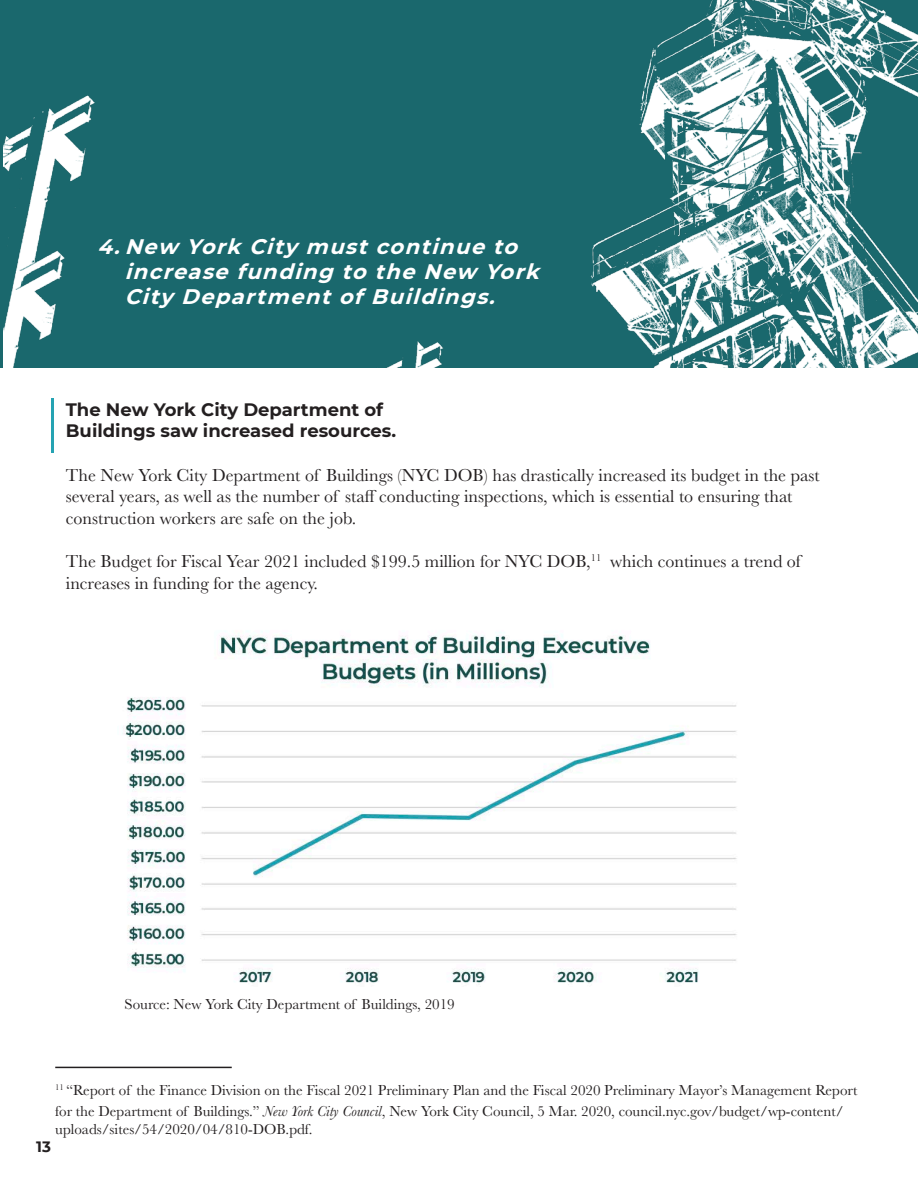
<style>
.page{position:relative;width:918px;height:1188px;background:#fff}
.page>*{position:absolute;margin:0;border:0;box-sizing:border-box;transform-origin:0 0}
.Header_3{font:italic 700 21px/25.2px "Montserrat";color:#fff}
.Paragraph_Style_1{font:18px/21.6px "Baskerville";color:#231f20}
.Header_4{font:700 18px "Montserrat";color:#231f20}
.Footnote{font:15px/21px "Baskerville";color:#231f20}
.Footnote_text{font:700 15px "Montserrat";color:#231f20}
.s1{font-style:italic}
</style>
<div class="page">
<hr style="left:55px;top:1067px;width:177px;height:1px;background:#231f20">
<img style="left:122px;top:631px;width:615px;height:352px">
<hr style="left:54px;top:950px;width:108px;height:1px;background:#fff">
<img style="left:4px;top:0;width:914px;height:367px">
<hr style="left:51px;top:398px;width:3px;height:54px;background:#25a3b3">
<p class="Header_3" style="left:125px;top:232px;width:424px;text-indent:-27px">4. New York City must continue to increase funding to the New York<br>City DepartmentofBuildings.</p>
<p class="Header_4" style="left:66px;top:396px;width:319px">The New York City Department of</p>
<p class="Header_4" style="left:66px;top:418px;width:332px">Buildings saw increased resources.</p>
<p class="Paragraph_Style_1" style="left:66px;top:464px;width:755px">The New York City Department of Buildings (NYC DOB) has drastically increased its budget in the past several years, as well as the number of staff conducting inspections, which is essential to ensuring that construction workers are safe on the job.</p>
<p class="Paragraph_Style_1" style="left:66px;top:551px;width:736px">The Budget for Fiscal Year 2021 included $199.5 million for NYC DOB,<sup>11</sup> which continues a trend of increases in funding for the agency.</p>
<p class="Footnote" style="left:125px;top:994px;width:332px">Source: New York City Department of Buildings, 2019</p>
<p class="Footnote" style="left:55px;top:1079px;width:804px"><sup>11</sup> “Report of the Finance Division on the Fiscal 2021 Preliminary Plan and the Fiscal 2020 Preliminary Mayor’s Management Report for the Department of Buildings.” <span class="s1">New York City Council</span>, New York City Council, 5 Mar. 2020, council.nyc.gov/budget/wp-content/</p>
<p class="Footnote" style="left:55px;top:1118px;width:259px">uploads/sites/54/2020/04/810-DOB.pdf.</p>
<p class="Footnote_text" style="left:36px;top:1135px;width:16px">13</p>
</div>
